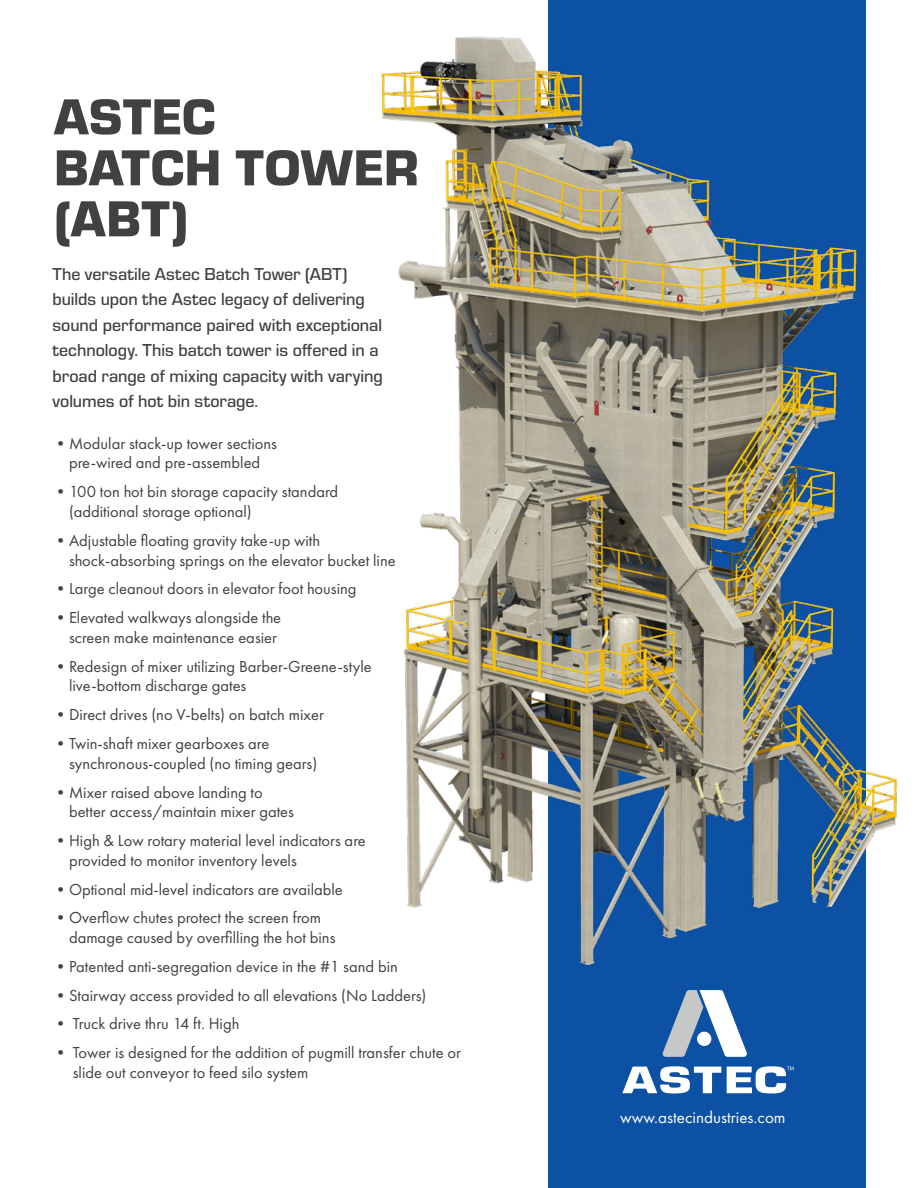
<style>
.page{position:relative;width:918px;height:1188px;background:#fff}
.page>*{position:absolute;margin:0;border:0;box-sizing:border-box;transform-origin:0 0}
.t1{font:900 52.5px/51px "Eurostile";letter-spacing:.005em;color:#414042}
.t2{font:500 18px/25.5px "Eurostile";color:#414042}
.t3{font:17.1px "Futura PT";color:#fff}
.t4{font:16.5px/19.8px "Futura PT";color:#414042}
</style>
<div class="page">
<div style="left:548px;top:0;width:317px;height:1188px;background:#0c51a3"></div>
<svg style="left:662px;top:990px;width:85px;height:67px"></svg>
<div style="left:697px;top:1032px;width:14px;height:14px;background:#fff;border-radius:50%"></div>
<svg style="left:622px;top:1066px;width:99px;height:27px"></svg>
<svg style="left:727px;top:1066px;width:67px;height:27px"></svg>
<img style="left:381px;top:23px;width:516px;height:959px">
<h1 class="t1" style="left:54px;top:88px;width:366px">ASTEC<br>BATCH TOWER (ABT)</h1>
<p class="t2" style="left:52px;top:260px;width:332px">The versatile Astec Batch Tower (ABT) builds upon the Astec legacy of delivering sound performance paired with exceptional technology. This batch tower is offered in a broad range of mixing capacity with varying volumes of hot bin storage.</p>
<p class="t4" style="left:52px;top:433px;width:226px;text-align:center">•Modular stack-up tower sections pre-wired and pre-assembled</p>
<p class="t4" style="left:69px;top:482px;width:271px;text-indent:-16px">•100 ton hot bin storage capacity standard (additional storage optional)</p>
<p class="t4" style="left:69px;top:530px;width:328px;text-indent:-16px">•Adjustable floating gravity take-up with shock-absorbing springs on the elevator bucket line</p>
<p class="t4" style="left:52px;top:579px;width:306px">•Large cleanout doors in elevator foot housing</p>
<p class="t4" style="left:52px;top:608px;width:230px;text-align:right">•Elevated walkways alongside the screen make maintenance easier</p>
<p class="t4" style="left:69px;top:656px;width:304px;text-indent:-16px">•Redesign of mixer utilizing Barber-Greene-style live-bottom discharge gates</p>
<p class="t4" style="left:52px;top:705px;width:273px">•Direct drives (no V-belts) on batch mixer</p>
<p class="t4" style="left:69px;top:733px;width:250px;text-indent:-16px">•Twin-shaft mixer gearboxes are synchronous-coupled (no timing gears)</p>
<p class="t4" style="left:69px;top:782px;width:227px;text-indent:-16px">•Mixer raised above landing to better access/maintain mixer gates</p>
<p class="t4" style="left:69px;top:831px;width:298px;text-indent:-16px">•High &amp; Low rotary material level indicators are provided to monitor inventory levels</p>
<p class="t4" style="left:52px;top:879px;width:292px">•Optional mid-level indicators are available</p>
<p class="t4" style="left:69px;top:908px;width:268px;text-indent:-16px">•Overflow chutes protect the screen from damage caused by overfilling the hot bins</p>
<p class="t4" style="left:52px;top:956px;width:347px">•Patented anti-segregation device in the #1 sand bin</p>
<p class="t4" style="left:52px;top:985px;width:375px">•Stairway access provided to all elevations (No Ladders)</p>
<p class="t4" style="left:52px;top:1014px;width:189px">• Truck drive thru 14 ft. High</p>
<p class="t4" style="left:73px;top:1043px;width:390px;text-indent:-20px">• Tower is designed for the addition of pugmill transfer chute or slide out conveyor to feed silo system</p>
<p class="t3" style="left:620px;top:1107px;width:167px">www.astecindustries.com</p>
</div>
